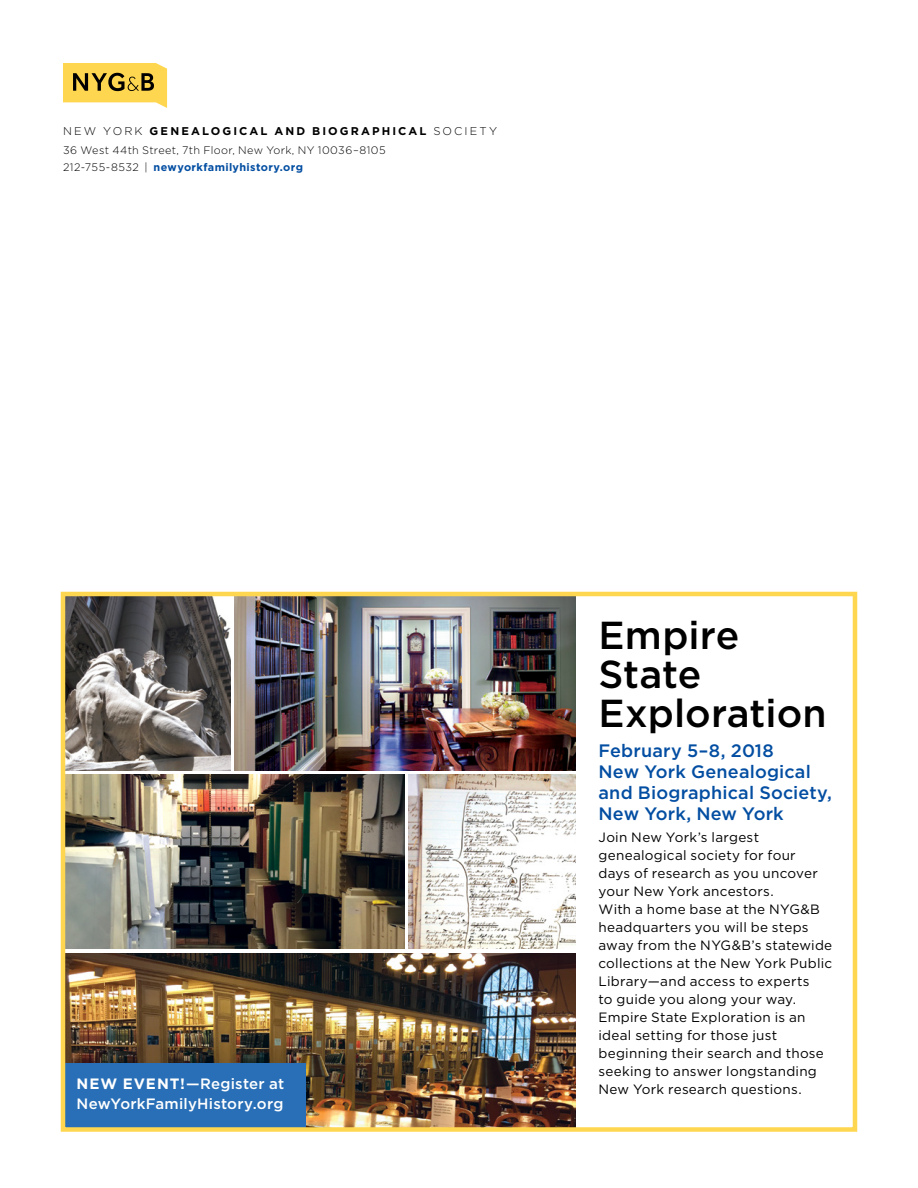
<style>
.page{position:relative;width:918px;height:1188px;background:#fff}
.page>*{position:absolute;margin:0;border:0;box-sizing:border-box;transform-origin:0 0}
.NYGB_Header-C___Goth{font:500 39px/39px "Gotham HTF";color:#000}
.NYGB_Ad___Header-D{font:500 18px/21px "Gotham HTF";letter-spacing:.01em;color:#034ea2}
.NYGB_Body_Text___Int{font:500 15px "Gotham HTF";letter-spacing:.015em;color:#fff}
.NYGB_Body_Text___San{font:13.5px/18px "Gotham HTF";letter-spacing:.02em;color:#000}
.NYGB_LOGO_TEXT___MAS{font:700 11.25px "Gotham HTF";letter-spacing:.18em;color:#000}
.NYGB_Stationery_Text{font:300 10.8px "Gotham HTF";letter-spacing:.03em;color:#000}
.NYGB_Stationery_Text-2{font:700 10.8px "Gotham HTF";letter-spacing:.03em;color:#034ea2}
.s1{font-weight:300}
.s2{font-weight:300;color:#000}
.s3{font-weight:700}
</style>
<div class="page">
<svg style="left:63px;top:63px;width:104px;height:45px"></svg>
<img style="left:60px;top:591px;width:798px;height:541px">
<p class="NYGB_LOGO_TEXT___MAS" style="left:63px;top:125px;width:436px"><span class="s1">NEW YORK</span> GENEALOGICAL AND BIOGRAPHICAL <span class="s1">SOCIETY</span></p>
<p class="NYGB_Stationery_Text" style="left:63px;top:144px;width:324px">36 West 44th Street, 7th Floor, New York, NY 10036–8105</p>
<p class="NYGB_Stationery_Text-2" style="left:63px;top:161px;width:242px"><span class="s2">212-755-8532 |</span> newyorkfamilyhistory.org</p>
<p class="NYGB_Header-C___Goth" style="left:598px;top:615px;width:230px">Empire<br>State<br>Exploration</p>
<p class="NYGB_Ad___Header-D" style="left:598px;top:740px;width:235px">February 5–8, 2018<br>New York Genealogical and Biographical Society,<br>New York, New York</p>
<p class="NYGB_Body_Text___San" style="left:598px;top:828px;width:235px">Join New York’s largest genealogical society for four<br>days of research as you uncover your New York ancestors.<br>With a home base at the NYG&amp;B headquarters you will be steps away from the NYG&amp;B’s statewide collections at the New York Public<br>Library—and access to experts<br>to guide you along your way.<br>Empire State Exploration is an ideal setting for those just beginning their search and those seeking to answer longstanding</p>
<p class="NYGB_Body_Text___Int" style="left:76px;top:1076px;width:209px"><span class="s3">NEW EVENT!</span>—Register at</p>
<p class="NYGB_Body_Text___San" style="left:598px;top:1080px;width:205px">New York research questions.</p>
<p class="NYGB_Body_Text___Int" style="left:76px;top:1095px;width:209px">NewYorkFamilyHistory.org</p>
</div>
